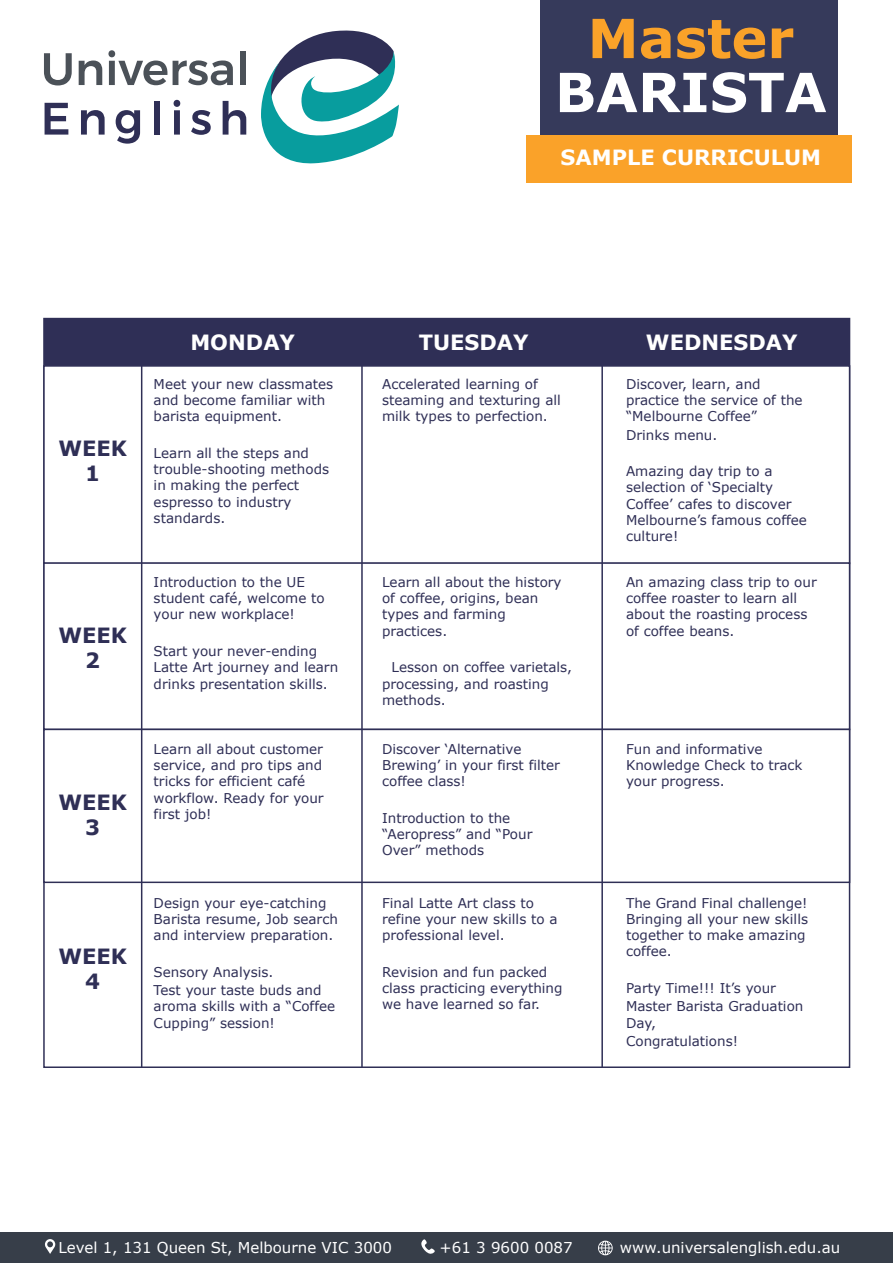
<style>
.page{position:relative;width:893px;height:1263px;background:#fff}
.page>*{position:absolute;margin:0;border:0;box-sizing:border-box;transform-origin:0 0}
.t1{font:700 54px "Verdana";color:#fff}
.t2{font:700 54px "Verdana";color:#faa229}
.t3{font:700 21px "Verdana";color:#fff}
.t4{font:700 21px/25.2px "Verdana";color:#2f2f56;text-align:center}
.t5{font:15px "Verdana";color:#fff}
.t6{font:13.5px/16.2px "Verdana";color:#2f2f56}
</style>
<div class="page">
<div style="left:540px;top:0;width:297px;height:183px;background:#363a5b"></div>
<div style="left:526px;top:136px;width:325px;height:47px;background:#faa229"></div>
<div style="left:0;top:1232px;width:893px;height:31px;background:#373e49"></div>
<svg style="left:421px;top:1239px;width:14px;height:15px"></svg>
<svg style="left:45px;top:1239px;width:10px;height:15px"></svg>
<svg style="left:598px;top:1241px;width:15px;height:14px"></svg>
<svg style="left:261px;top:30px;width:138px;height:134px"></svg>
<svg style="left:44px;top:53px;width:28px;height:32px"></svg>
<svg style="left:79px;top:61px;width:23px;height:24px"></svg>
<svg style="left:108px;top:50px;width:59px;height:35px"></svg>
<svg style="left:173px;top:60px;width:60px;height:25px"></svg>
<div style="left:240px;top:51px;width:6px;height:34px;background:#4b5158"></div>
<svg style="left:45px;top:103px;width:23px;height:32px"></svg>
<svg style="left:81px;top:110px;width:24px;height:25px"></svg>
<svg style="left:116px;top:110px;width:24px;height:34px"></svg>
<div style="left:154px;top:101px;width:6px;height:34px;background:#2f2f56"></div>
<svg style="left:174px;top:100px;width:6px;height:35px"></svg>
<svg style="left:191px;top:110px;width:20px;height:25px"></svg>
<svg style="left:223px;top:101px;width:23px;height:34px"></svg>
<div style="left:43px;top:318px;width:807px;height:750px;background:#fff;border:2px solid #2f2f56"></div>
<div style="left:44px;top:319px;width:805px;height:47px;background:#2f2f56"></div>
<div style="left:43px;top:365px;width:807px;height:199px;background:#fff;border:2px solid #2f2f56"></div>
<div style="left:43px;top:562px;width:807px;height:168px;background:#fff;border:2px solid #2f2f56"></div>
<div style="left:43px;top:729px;width:807px;height:154px;background:#fff;border:2px solid #2f2f56"></div>
<hr style="left:141px;top:319px;width:1px;height:748px;background:#2f2f56">
<hr style="left:361px;top:319px;width:2px;height:748px;background:#2f2f56">
<hr style="left:601px;top:319px;width:2px;height:748px;background:#2f2f56">
<h1 class="t2" style="left:587px;top:0;width:208px">Master</h1>
<h1 class="t1" style="left:555px;top:54px;width:273px">BARISTA</h1>
<h2 class="t3" style="left:561px;top:142px;width:262px">SAMPLE CURRICULUM</h2>
<h2 class="t4" style="left:59px;top:435px;width:70px">WEEK<br>1</h2>
<h2 class="t4" style="left:59px;top:622px;width:70px">WEEK<br>2</h2>
<h2 class="t4" style="left:59px;top:789px;width:70px">WEEK<br>3</h2>
<h2 class="t4" style="left:59px;top:943px;width:70px">WEEK<br>4</h2>
<h2 class="t3" style="left:190px;top:328px;width:106px">MONDAY</h2>
<h2 class="t3" style="left:419px;top:328px;width:111px">TUESDAY</h2>
<h2 class="t3" style="left:646px;top:328px;width:153px">WEDNESDAY</h2>
<p class="t6" style="left:154px;top:376px;width:181px">Meet your new classmates and become familiar with barista equipment.</p>
<p class="t6" style="left:154px;top:445px;width:177px">Learn all the steps and trouble-shooting methods in making the perfect espresso to industry standards.</p>
<p class="t6" style="left:154px;top:574px;width:173px">Introduction to the UE student café, welcome to your new workplace!</p>
<p class="t6" style="left:154px;top:643px;width:186px">Start your never-ending<br>Latte Art journey and learn drinks presentation skills.</p>
<p class="t6" style="left:382px;top:376px;width:180px">Accelerated learning of steaming and texturing all milk types to perfection.</p>
<p class="t6" style="left:626px;top:376px;width:178px">Discover, learn, and practice the service of the “Melbourne Coffee”</p>
<p class="t6" style="left:626px;top:426px;width:93px">Drinks menu.</p>
<p class="t6" style="left:626px;top:463px;width:182px">Amazing day trip to a selection of ‘Specialty<br>Coffee’ cafes to discover<br>Melbourne’s famous coffee culture!</p>
<p class="t6" style="left:382px;top:574px;width:181px">Learn all about the history of coffee, origins, bean types and farming practices.</p>
<p class="t6" style="left:382px;top:659px;width:192px;text-indent:10px">Lesson on coffee varietals, processing, and roasting methods.</p>
<p class="t6" style="left:626px;top:574px;width:192px">An amazing class trip to our coffee roaster to learn all about the roasting process of coffee beans.</p>
<p class="t6" style="left:154px;top:741px;width:172px">Learn all about customer service, and pro tips and tricks for efficient café workflow. Ready for your first job!</p>
<p class="t6" style="left:382px;top:741px;width:179px">Discover ‘Alternative<br>Brewing’ in your first filter coffee class!</p>
<p class="t6" style="left:382px;top:810px;width:152px">Introduction to the “Aeropress” and “Pour<br>Over” methods</p>
<p class="t6" style="left:154px;top:895px;width:186px">Design your eye-catching<br>Barista resume, Job search and interview preparation.</p>
<p class="t6" style="left:154px;top:963px;width:169px;line-height:18.3px">Sensory Analysis.<br>Test your taste buds and</p>
<p class="t6" style="left:154px;top:998px;width:183px">aroma skills with a “Coffee<br>Cupping” session!</p>
<p class="t6" style="left:382px;top:895px;width:177px">Final Latte Art class to refine your new skills to a professional level.</p>
<p class="t6" style="left:382px;top:964px;width:182px">Revision and fun packed class practicing everything we have learned so far.</p>
<p class="t6" style="left:626px;top:741px;width:178px">Fun and informative<br>Knowledge Check to track your progress.</p>
<p class="t6" style="left:626px;top:895px;width:183px">The Grand Final challenge!<br>Bringing all your new skills together to make amazing coffee.</p>
<p class="t6" style="left:626px;top:979px;width:179px;line-height:18.3px">Party Time!!! It’s your<br>Master Barista Graduation</p>
<p class="t6" style="left:626px;top:1013px;width:113px;line-height:18.3px">Day,<br>Congratulations!</p>
<p class="t5" style="left:58px;top:1237px;width:335px">Level 1, 131 Queen St, Melbourne VIC 3000</p>
<p class="t5" style="left:440px;top:1237px;width:135px">+61 3 9600 0087</p>
<p class="t5" style="left:620px;top:1237px;width:222px">www.universalenglish.edu.au</p>
</div>
